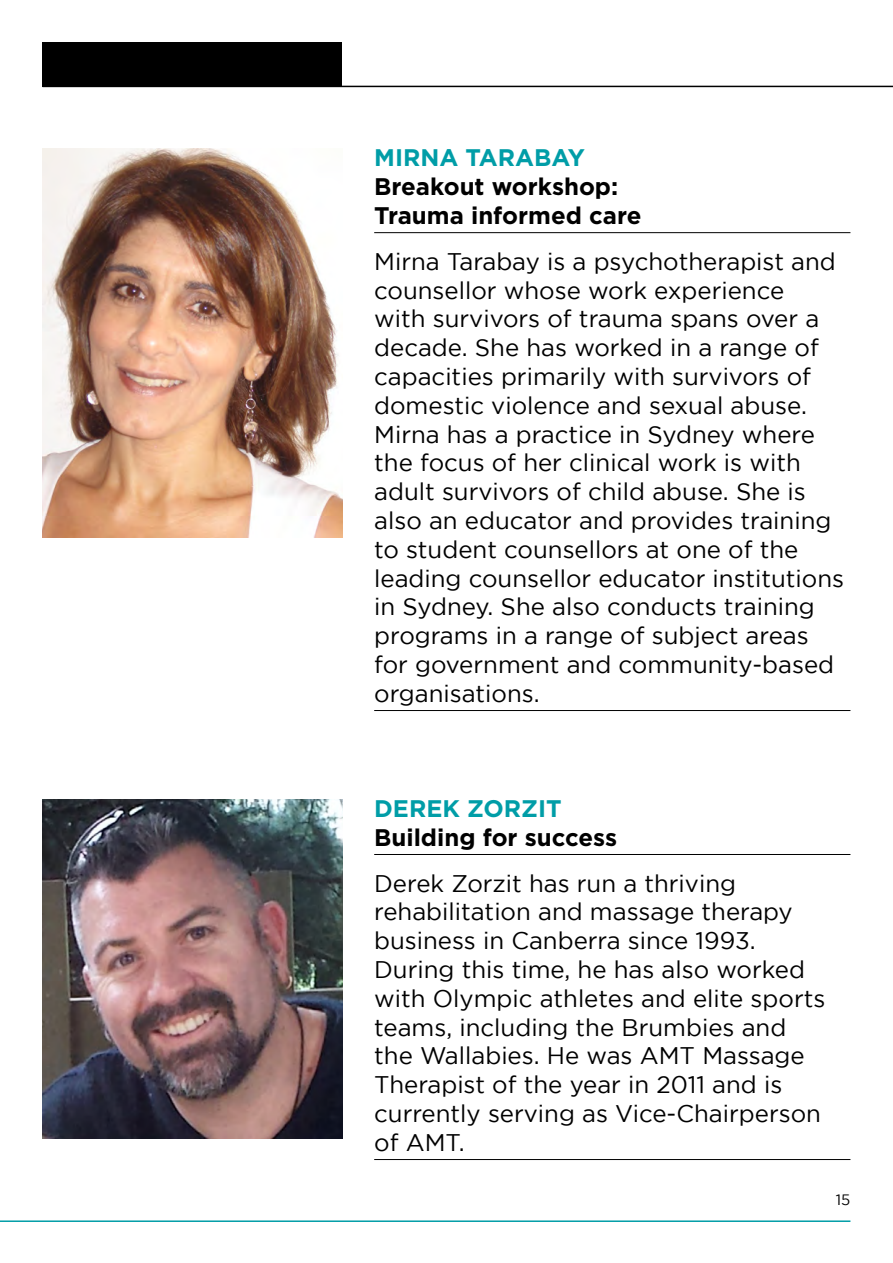
<style>
.page{position:relative;width:893px;height:1263px;background:#fff}
.page>*{position:absolute;margin:0;border:0;box-sizing:border-box;transform-origin:0 0}
.Speakers_bio_last_pa{font:24px/28.8px "Gotham";color:#000}
.Speakers_heading_nex{font:700 24px/28.8px "Gotham";color:#000}
.Speakers_heading{font:700 24px "Gotham";color:#009da7}
.t1{font:15px "Gotham";color:#000}
</style>
<div class="page">
<hr style="left:374px;top:232px;width:476px;height:1px;background:#000">
<hr style="left:374px;top:710px;width:476px;height:1px;background:#000">
<img style="left:43px;top:149px;width:299px;height:389px">
<hr style="left:0;top:1220px;width:850px;height:2px;background:#009da7">
<hr style="left:374px;top:854px;width:476px;height:1px;background:#000">
<hr style="left:374px;top:1159px;width:476px;height:1px;background:#000">
<img style="left:43px;top:799px;width:299px;height:340px">
<div style="left:43px;top:43px;width:299px;height:44px;background:#000"></div>
<hr style="left:43px;top:86px;width:850px;height:1px;background:#000">
<h4 class="Speakers_heading" style="left:374px;top:144px;width:212px">MIRNA TARABAY</h4>
<h4 class="Speakers_heading_nex" style="left:374px;top:172px;width:269px">Breakout workshop:<br>Trauma informed care</h4>
<p class="Speakers_bio_last_pa" style="left:374px;top:246px;width:471px">Mirna Tarabay is a psychotherapist and counsellor whose work experience<br>with survivors of trauma spans over a decade. She has worked in a range of capacities primarily with survivors of domestic violence and sexual abuse.<br>Mirna has a practice in Sydney where the focus of her clinical work is with adult survivors of child abuse. She is also an educator and provides training to student counsellors at one of the leading counsellor educator institutions in Sydney. She also conducts training programs in a range of subject areas for government and community-based organisations.</p>
<h4 class="Speakers_heading" style="left:374px;top:795px;width:189px">DEREK ZORZIT</h4>
<h4 class="Speakers_heading_nex" style="left:374px;top:822px;width:244px">Building for success</h4>
<p class="Speakers_bio_last_pa" style="left:374px;top:868px;width:453px">Derek Zorzit has run a thriving rehabilitation and massage therapy business in Canberra since 1993.<br>During this time, he has also worked with Olympic athletes and elite sports teams, including the Brumbies and the Wallabies. He was AMT Massage<br>Therapist of the year in 2011 and is currently serving as Vice-Chairperson of AMT.</p>
<p class="t1" style="left:836px;top:1191px;width:16px">15</p>
</div>
